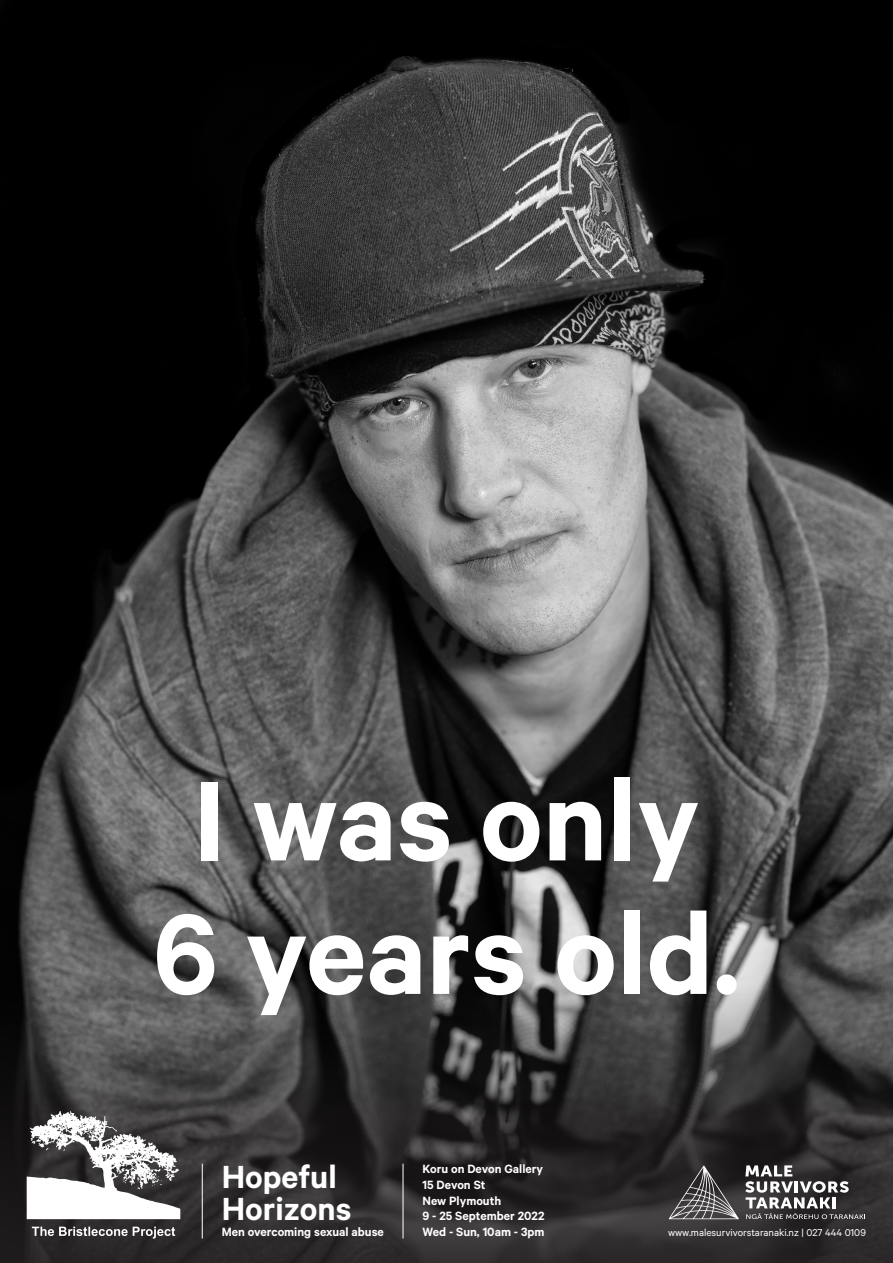
<style>
.page{position:relative;width:893px;height:1263px;background:#fff}
.page>*{position:absolute;margin:0;border:0;box-sizing:border-box;transform-origin:0 0}
.heading{font:600 128.25px "Calibre";color:#fff}
.t1{font:600 36px/32.2px "Calibre";color:#fff}
.t2{font:600 13.5px/15.8px "Calibre";color:#fff}
.t3{font:11.25px "Calibre";color:#fff}
</style>
<div class="page">
<img style="left:0;top:0;width:893px;height:983px">
<svg style="left:0;top:983px;width:893px;height:280px;background:#373536"></svg>
<svg style="left:745px;top:1165px;width:120px;height:54px"></svg>
<svg style="left:669px;top:1165px;width:70px;height:54px;background:#504d4e"></svg>
<hr style="left:202px;top:1163px;width:1px;height:75px;background:#fff">
<hr style="left:403px;top:1163px;width:1px;height:75px;background:#fff">
<img style="left:16px;top:1103px;width:178px;height:136px">
<p class="heading" style="left:193px;top:744px;width:508px">I was only</p>
<p class="heading" style="left:153px;top:878px;width:589px">6 years old.</p>
<p class="t2" style="left:422px;top:1160px;width:122px">Koru on Devon Gallery</p>
<p class="t2" style="left:422px;top:1176px;width:80px">15 Devon St<br>New Plymouth</p>
<p class="t2" style="left:422px;top:1208px;width:124px">9 - 25 September 2022</p>
<p class="t2" style="left:422px;top:1223px;width:124px">Wed - Sun, 10am - 3pm</p>
<p class="t1" style="left:222px;top:1159px;width:131px">Hopeful<br>Horizons</p>
<p class="t2" style="left:222px;top:1223px;width:164px">Men overcoming sexual abuse</p>
<p class="t3" style="left:668px;top:1226px;width:199px">www.malesurvivorstaranaki.nz | 027 444 0109</p>
</div>
